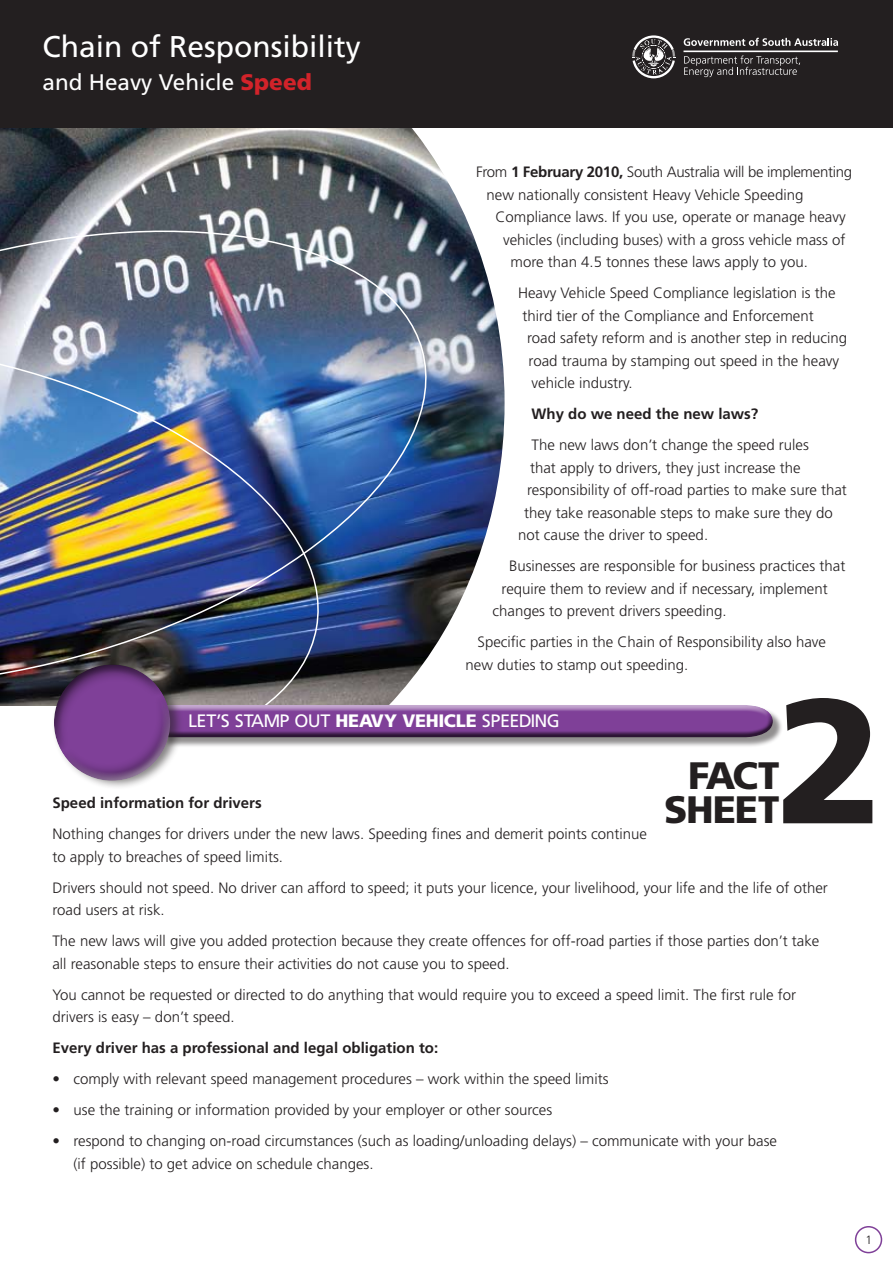
<style>
.page{position:relative;width:893px;height:1263px;background:#fff}
.page>*{position:absolute;margin:0;border:0;box-sizing:border-box;transform-origin:0 0}
.t1{font:900 176.55px "Frutiger";color:#231f20}
.t2{font:900 38.25px "Frutiger";letter-spacing:-.04em;color:#231f20}
.t3{font:30px "Frutiger";color:#fff}
.t4{font:22.5px "Frutiger";color:#fff}
.t5{font:18px "Frutiger";letter-spacing:-.04em;color:#fff}
.t6{font:300 15px/22.5px "Frutiger";color:#231f20}
.t7{font:700 15px "Frutiger";color:#231f20}
.t8{font:300 15px "Frutiger";letter-spacing:-.02em;color:#231f20}
.t9{font:300 12px "Frutiger";color:#231f20}
.s1{font-weight:900;color:#d2232a}
.s2{font-weight:700}
.s3{font-weight:900}
</style>
<div class="page">
<img style="left:0;top:128px;width:505px;height:489px">
<img style="left:0;top:199px;width:452px;height:503px">
<img style="left:0;top:311px;width:338px;height:395px">
<div style="left:162px;top:706px;width:621px;height:42px;background:#231f20;opacity:.5"></div>
<div style="left:160px;top:702px;width:613px;height:35px;background:#fff;opacity:.75"></div>
<div style="left:160px;top:712px;width:613px;height:26px;background:#231f20;opacity:.75"></div>
<div style="left:52px;top:658px;width:132px;height:132px;background:#231f20;opacity:.56"></div>
<div style="left:57px;top:691px;width:115px;height:90px;background:#fff;opacity:.75"></div>
<div style="left:53px;top:664px;width:115px;height:93px;background:#231f20;opacity:.75"></div>
<div style="left:855px;top:1226px;width:27px;height:27px;border:2px solid #7f4098;border-radius:50%"></div>
<div style="left:0;top:0;width:893px;height:128px;background:#231f20"></div>
<hr style="left:683px;top:51px;width:155px;height:1px;background:#fff">
<svg style="left:684px;top:38px;width:154px;height:8px"></svg>
<svg style="left:684px;top:55px;width:116px;height:22px"></svg>
<svg style="left:632px;top:35px;width:43px;height:43px"></svg>
<h3 class="t3" style="left:43px;top:29px;width:320px">Chain of Responsibility</h3>
<h3 class="t4" style="left:43px;top:69px;width:271px">and Heavy Vehicle <span class="s1">Speed</span></h3>
<p class="t8" style="left:476px;top:164px;width:378px">From <span class="s2">1 February 2010,</span> South Australia will be implementing</p>
<p class="t6" style="left:487px;top:183px;width:318px">new nationally consistent Heavy Vehicle Speeding</p>
<p class="t6" style="left:496px;top:206px;width:352px">Compliance laws. If you use, operate or manage heavy</p>
<p class="t6" style="left:503px;top:228px;width:344px">vehicles (including buses) with a gross vehicle mass of</p>
<p class="t6" style="left:511px;top:251px;width:299px">more than 4.5 tonnes these laws apply to you.</p>
<p class="t6" style="left:518px;top:282px;width:319px">Heavy Vehicle Speed Compliance legislation is the</p>
<p class="t6" style="left:523px;top:304px;width:293px">third tier of the Compliance and Enforcement</p>
<p class="t6" style="left:527px;top:327px;width:322px">road safety reform and is another step in reducing</p>
<p class="t6" style="left:529px;top:349px;width:312px">road trauma by stamping out speed in the heavy</p>
<p class="t6" style="left:532px;top:372px;width:103px">vehicle industry.</p>
<p class="t7" style="left:532px;top:405px;width:228px">Why do we need the new laws?</p>
<p class="t6" style="left:532px;top:434px;width:279px">The new laws don’t change the speed rules</p>
<p class="t6" style="left:530px;top:456px;width:272px">that apply to drivers, they just increase the</p>
<p class="t6" style="left:527px;top:479px;width:321px">responsibility of off-road parties to make sure that</p>
<p class="t6" style="left:524px;top:501px;width:310px">they take reasonable steps to make sure they do</p>
<p class="t6" style="left:518px;top:524px;width:192px">not cause the driver to speed.</p>
<p class="t6" style="left:509px;top:555px;width:338px">Businesses are responsible for business practices that</p>
<p class="t6" style="left:502px;top:577px;width:328px">require them to review and if necessary, implement</p>
<p class="t6" style="left:493px;top:600px;width:235px">changes to prevent drivers speeding.</p>
<p class="t6" style="left:466px;top:631px;width:362px;text-indent:12px">Specific parties in the Chain of Responsibility also have new duties to stamp out speeding.</p>
<h1 class="t1" style="left:776px;top:655px;width:110px">2</h1>
<p class="t5" style="left:188px;top:710px;width:373px">LET’S STAMP OUT <span class="s3">HEAVY VEHICLE</span> SPEEDING</p>
<h2 class="t2" style="left:688px;top:752px;width:93px">FACT</h2>
<h2 class="t2" style="left:664px;top:787px;width:117px">SHEET</h2>
<p class="t7" style="left:52px;top:794px;width:211px">Speed information for drivers</p>
<p class="t6" style="left:52px;top:823px;width:596px">Nothing changes for drivers under the new laws. Speeding fines and demerit points continue to apply to breaches of speed limits.</p>
<p class="t6" style="left:52px;top:876px;width:777px">Drivers should not speed. No driver can afford to speed; it puts your licence, your livelihood, your life and the life of other road users at risk.</p>
<p class="t6" style="left:52px;top:930px;width:768px">The new laws will give you added protection because they create offences for off-road parties if those parties don’t take all reasonable steps to ensure their activities do not cause you to speed.</p>
<p class="t6" style="left:52px;top:983px;width:745px">You cannot be requested or directed to do anything that would require you to exceed a speed limit. The first rule for drivers is easy – don’t speed.</p>
<p class="t7" style="left:52px;top:1039px;width:387px">Every driver has a professional and legal obligation to:</p>
<p class="t6" style="left:52px;top:1068px;width:558px">• comply with relevant speed management procedures – work within the speed limits</p>
<p class="t6" style="left:52px;top:1099px;width:501px">• use the training or information provided by your employer or other sources</p>
<p class="t6" style="left:73px;top:1130px;width:705px;text-indent:-21px">• respond to changing on-road circumstances (such as loading/unloading delays) – communicate with your base (if possible) to get advice on schedule changes.</p>
<p class="t9" style="left:865px;top:1233px;width:8px">1</p>
</div>
